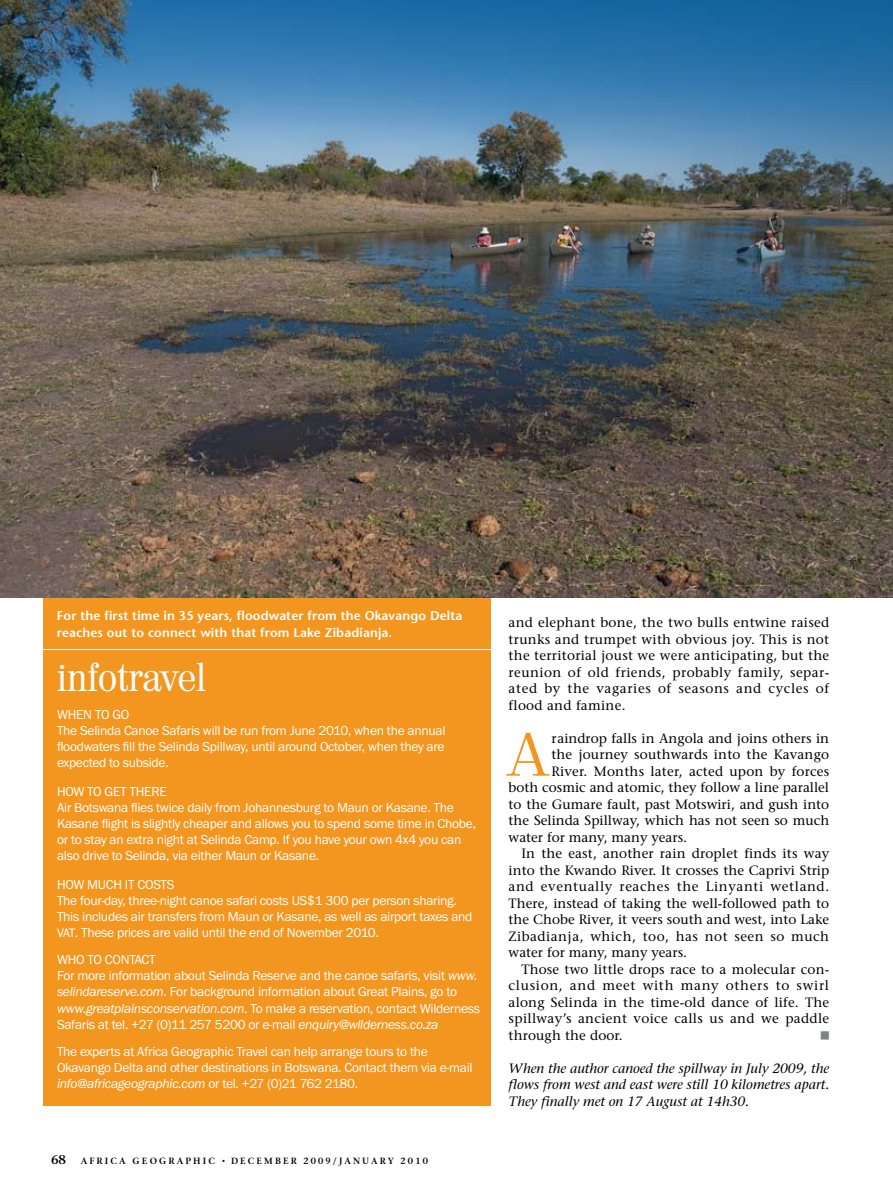
<style>
.page{position:relative;width:893px;height:1191px;background:#fff}
.page>*{position:absolute;margin:0;border:0;box-sizing:border-box;transform-origin:0 0}
.t1{font:59.25px "Valencia";color:#f29620}
.t2{font:39px "Valencia";color:#fff}
.t3{font:13.5px/16.2px "Franklin Gothic";letter-spacing:-.02em;color:#fff}
.t4{font:13.5px/16.5px "Stone Serif";letter-spacing:.01em;color:#000;text-align:justify}
.t5{font:italic 13.5px/16.5px "Stone Serif";color:#000;text-align:justify}
.t6{font:13.5px "Stone Serif";letter-spacing:.045em;color:#000}
.t7{font:13.5px "Stone Serif";letter-spacing:.035em;color:#000}
.t8{font:13.5px "Stone Serif";letter-spacing:.05em;color:#000}
.t9{font:600 12.75px/16.5px "Stone Sans";letter-spacing:.01em;color:#fff}
.t10{font:600 9px "Stone Serif";letter-spacing:.24em;color:#000}
.s1{font-size:12.75px}
.s2{font-style:italic}
.s3{font-size:6px}
</style>
<div class="page">
<div style="left:43px;top:476px;width:448px;height:630px;background:#f29620"></div>
<img style="left:0;top:0;width:893px;height:597px">
<hr style="left:28px;top:649px;width:469px;height:1px;background:#fff">
<p class="t9" style="left:57px;top:607px;width:407px">For the first time in 35 years, floodwater from the Okavango Delta reaches out to connect with that from Lake Zibadianja.</p>
<h2 class="t2" style="left:57px;top:654px;width:151px">infotravel</h2>
<p class="t3" style="left:57px;top:706px;width:390px">WHEN TO GO<br>The Selinda Canoe Safaris will be run from June 2010, when the annual floodwaters fill the Selinda Spillway, until around October, when they are expected to subside.</p>
<p class="t3" style="left:57px;top:783px;width:420px">HOW TO GET THERE<br>Air Botswana flies twice daily from Johannesburg to Maun or Kasane. The Kasane flight is slightly cheaper and allows you to spend some time in Chobe, or to stay an extra night at Selinda Camp. If you have your own 4x4 you can also drive to Selinda, via either Maun or Kasane.</p>
<p class="t3" style="left:57px;top:876px;width:417px">HOW MUCH IT COSTS<br>The four-day, three-night canoe safari costs US$1 300 per person sharing.<br>This includes air transfers from Maun or Kasane, as well as airport taxes and <span class="s1">VAT</span>. These prices are valid until the end of November 2010.</p>
<p class="t3" style="left:57px;top:951px;width:425px">WHO TO CONTACT<br>For more information about Selinda Reserve and the canoe safaris, visit <span class="s2">www. selindareserve.com.</span> For background information about Great Plains, go to <span class="s2">www.greatplainsconservation.com</span>. To make a reservation, contact Wilderness Safaris at tel. +27 (0)11 257 5200 or e-mail <span class="s2">enquiry@wllderness.co.za</span></p>
<p class="t3" style="left:57px;top:1043px;width:417px">The experts at Africa Geographic Travel can help arrange tours to the<br>Okavango Delta and other destinations in Botswana. Contact them via e-mail <span class="s2">info@africageographic.com</span> or tel. +27 (0)21 762 2180.</p>
<p class="t10" style="left:51px;top:1155px;width:39px"><span class="s1">68</span> AFRICA</p>
<p class="t10" style="left:133px;top:1155px;width:10px">GEOGRAPHIC</p>
<p class="t10" style="left:222px;top:1155px;width:207px"><span class="s3">•</span> DECEMBER 2009/JANUARY 2010</p>
<p class="t4" style="left:509px;top:614px;width:322px">and elephant bone, the two bulls entwine raised trunks and trumpet with obvious joy. This is not the territorial joust we were anticipating, but the reunion of old friends, probably family, separ&shy;ated by the vagaries of seasons and cycles of flood and famine.</p>
<h1 class="t1" style="left:509px;top:720px;width:40px">A</h1>
<p class="t4" style="left:551px;top:729px;width:279px">raindrop falls in Angola and joins others in</p>
<p class="t4" style="left:551px;top:746px;width:279px">the journey southwards into the Kavango</p>
<p class="t4" style="left:551px;top:762px;width:279px">River. Months later, acted upon by forces</p>
<p class="t4" style="left:509px;top:779px;width:322px">both cosmic and atomic, they follow a line parallel</p>
<p class="t4" style="left:509px;top:795px;width:322px">to the Gumare fault, past Motswiri, and gush into</p>
<p class="t4" style="left:509px;top:812px;width:322px">the Selinda Spillway, which has not seen so much</p>
<p class="t4" style="left:509px;top:828px;width:180px">water for many, many years.</p>
<p class="t4" style="left:521px;top:845px;width:309px">In the east, another rain droplet finds its way</p>
<p class="t4" style="left:509px;top:861px;width:322px">into the Kwando River. It crosses the Caprivi Strip</p>
<p class="t6" style="left:509px;top:878px;width:322px">and eventually reaches the Linyanti wetland.</p>
<p class="t4" style="left:509px;top:894px;width:322px">There, instead of taking the well-followed path to</p>
<p class="t4" style="left:509px;top:911px;width:322px">the Chobe River, it veers south and west, into Lake</p>
<p class="t7" style="left:509px;top:927px;width:322px">Zibadianja, which, too, has not seen so much</p>
<p class="t4" style="left:509px;top:944px;width:180px">water for many, many years.</p>
<p class="t4" style="left:521px;top:960px;width:309px">Those two little drops race to a molecular con-</p>
<p class="t8" style="left:509px;top:977px;width:322px">clusion, and meet with many others to swirl</p>
<p class="t4" style="left:509px;top:993px;width:322px">along Selinda in the time-old dance of life. The</p>
<p class="t4" style="left:509px;top:1010px;width:322px">spillway’s ancient voice calls us and we paddle</p>
<p class="t4" style="left:509px;top:1026px;width:116px">through the door.</p>
<p class="t5" style="left:509px;top:1059px;width:322px">When the author canoed the spillway in July 2009, the flows from west and east were still 10 kilometres apart.<br>They finally met on 17 August at 14h30.</p>
</div>
